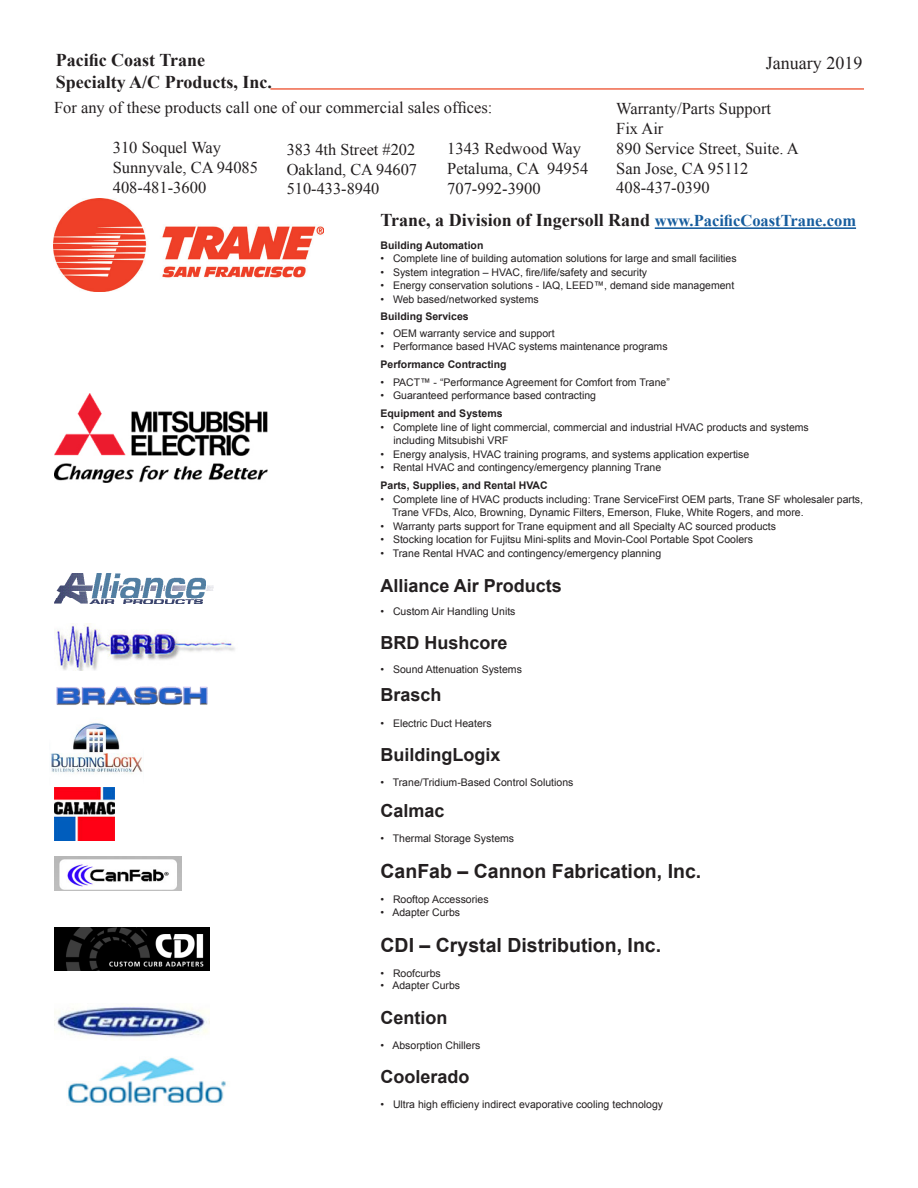
<style>
.page{position:relative;width:918px;height:1188px;background:#fff}
.page>*{position:absolute;margin:0;border:0;box-sizing:border-box;transform-origin:0 0}
.t1{font:700 19.5px "Arial";color:#231f20}
.t2{font:700 18px "Times New Roman";color:#231f20}
.t3{font:700 18px "Arial";color:#231f20}
.t4{font:18px "Times New Roman";color:#231f20}
.t5{font:16.5px/19.8px "Times New Roman";color:#231f20}
.t6{font:16.35px "Times New Roman";color:#231f20}
.t7{font:10.5px/13.5px "Arial";color:#231f20}
.t8{font:700 10.5px "Arial";color:#231f20}
.s1{font-size:16.5px;color:#175d9e}
</style>
<div class="page">
<hr style="left:270px;top:88px;width:594px;height:2px;background:#ef6649">
<hr style="left:655px;top:227px;width:201px;height:2px;background:#175d9e">
<img style="left:51px;top:722px;width:92px;height:52px">
<img style="left:54px;top:787px;width:61px;height:53px">
<img style="left:54px;top:856px;width:127px;height:35px">
<img style="left:54px;top:624px;width:181px;height:46px">
<img style="left:54px;top:927px;width:155px;height:44px">
<img style="left:54px;top:1004px;width:154px;height:33px">
<img style="left:68px;top:1057px;width:158px;height:46px">
<img style="left:54px;top:573px;width:160px;height:31px">
<img style="left:54px;top:199px;width:270px;height:92px">
<img style="left:56px;top:686px;width:152px;height:19px">
<img style="left:54px;top:393px;width:213px;height:90px">
<p class="t2" style="left:56px;top:48px;width:151px">Pacific Coast Trane</p>
<p class="t2" style="left:56px;top:69px;width:218px">Specialty A/C Products, Inc.</p>
<p class="t5" style="left:54px;top:98px;width:440px">For any of these products call one of our commercial sales offices:</p>
<p class="t6" style="left:287px;top:139px;width:130px">383 4th Street #202</p>
<p class="t6" style="left:287px;top:158px;width:132px">Oakland, CA 94607</p>
<p class="t6" style="left:287px;top:178px;width:94px">510-433-8940</p>
<p class="t5" style="left:113px;top:138px;width:110px">310 Soquel Way</p>
<p class="t5" style="left:113px;top:157px;width:147px">Sunnyvale, CA 94085</p>
<p class="t5" style="left:113px;top:177px;width:95px">408-481-3600</p>
<p class="t5" style="left:447px;top:138px;width:136px">1343 Redwood Way</p>
<p class="t5" style="left:447px;top:158px;width:143px">Petaluma, CA 94954</p>
<p class="t5" style="left:447px;top:178px;width:95px">707-992-3900</p>
<p class="t4" style="left:766px;top:51px;width:98px">January 2019</p>
<p class="t5" style="left:616px;top:98px;width:156px">Warranty/Parts Support<br>Fix Air</p>
<p class="t5" style="left:616px;top:138px;width:184px">890 Service Street, Suite. A</p>
<p class="t5" style="left:616px;top:158px;width:134px">San Jose, CA 95112</p>
<p class="t5" style="left:616px;top:178px;width:95px">408-437-0390</p>
<p class="t2" style="left:381px;top:208px;width:477px">Trane, a Division of Ingersoll Rand <span class="s1">www.PacificCoastTrane.com</span></p>
<p class="t8" style="left:381px;top:238px;width:104px">Building Automation</p>
<p class="t7" style="left:381px;top:252px;width:358px">• Complete line of building automation solutions for large and small facilities</p>
<p class="t7" style="left:381px;top:266px;width:268px">• System integration – HVAC, fire/life/safety and security</p>
<p class="t7" style="left:381px;top:279px;width:355px">• Energy conservation solutions - IAQ, LEED™, demand side management</p>
<p class="t7" style="left:381px;top:293px;width:160px">• Web based/networked systems</p>
<p class="t8" style="left:381px;top:309px;width:90px">Building Services</p>
<p class="t7" style="left:381px;top:327px;width:176px">• OEM warranty service and support</p>
<p class="t7" style="left:381px;top:339px;width:289px">• Performance based HVAC systems maintenance programs</p>
<p class="t8" style="left:381px;top:357px;width:128px">Performance Contracting</p>
<p class="t7" style="left:381px;top:375px;width:291px">• PACT™ - “Performance Agreement for Comfort from Trane”</p>
<p class="t7" style="left:381px;top:389px;width:217px">• Guaranteed performance based contracting</p>
<p class="t8" style="left:381px;top:407px;width:123px">Equipment and Systems</p>
<p class="t7" style="left:381px;top:420px;width:430px">• Complete line of light commercial, commercial and industrial HVAC products and systems</p>
<p class="t7" style="left:394px;top:434px;width:116px">including Mitsubishi VRF</p>
<p class="t7" style="left:381px;top:447px;width:370px">• Energy analysis, HVAC training programs, and systems application expertise</p>
<p class="t7" style="left:381px;top:461px;width:282px">• Rental HVAC and contingency/emergency planning Trane</p>
<p class="t8" style="left:381px;top:479px;width:169px">Parts, Supplies, and Rental HVAC</p>
<p class="t7" style="left:392px;top:492px;width:473px;text-indent:-11px">• Complete line of HVAC products including: Trane ServiceFirst OEM parts, Trane SF wholesaler parts,<br>Trane VFDs, Alco, Browning, Dynamic Filters, Emerson, Fluke, White Rogers, and more.</p>
<p class="t7" style="left:381px;top:519px;width:397px">• Warranty parts support for Trane equipment and all Specialty AC sourced products</p>
<p class="t7" style="left:381px;top:533px;width:374px">• Stocking location for Fujitsu Mini-splits and Movin-Cool Portable Spot Coolers</p>
<p class="t7" style="left:381px;top:546px;width:282px">• Trane Rental HVAC and contingency/emergency planning</p>
<p class="t3" style="left:381px;top:574px;width:183px">Alliance Air Products</p>
<p class="t7" style="left:381px;top:605px;width:136px">• Custom Air Handling Units</p>
<p class="t3" style="left:381px;top:631px;width:129px">BRD Hushcore</p>
<p class="t7" style="left:381px;top:662px;width:143px">• Sound Attenuation Systems</p>
<p class="t3" style="left:381px;top:683px;width:63px">Brasch</p>
<p class="t7" style="left:381px;top:716px;width:113px">• Electric Duct Heaters</p>
<p class="t3" style="left:381px;top:743px;width:122px">BuildingLogix</p>
<p class="t7" style="left:381px;top:776px;width:194px">• Trane/Tridium-Based Control Solutions</p>
<p class="t3" style="left:381px;top:798px;width:66px">Calmac</p>
<p class="t7" style="left:381px;top:831px;width:135px">• Thermal Storage Systems</p>
<p class="t1" style="left:381px;top:858px;width:322px">CanFab – Cannon Fabrication, Inc.</p>
<p class="t7" style="left:381px;top:893px;width:110px">• Rooftop Accessories</p>
<p class="t7" style="left:381px;top:905px;width:81px">• Adapter Curbs</p>
<p class="t1" style="left:381px;top:932px;width:282px">CDI – Crystal Distribution, Inc.</p>
<p class="t7" style="left:381px;top:966px;width:62px">• Roofcurbs</p>
<p class="t7" style="left:381px;top:979px;width:81px">• Adapter Curbs</p>
<p class="t3" style="left:381px;top:1005px;width:68px">Cention</p>
<p class="t7" style="left:381px;top:1038px;width:101px">• Absorption Chillers</p>
<p class="t3" style="left:381px;top:1065px;width:91px">Coolerado</p>
<p class="t7" style="left:381px;top:1098px;width:284px">• Ultra high efficieny indirect evaporative cooling technology</p>
</div>
